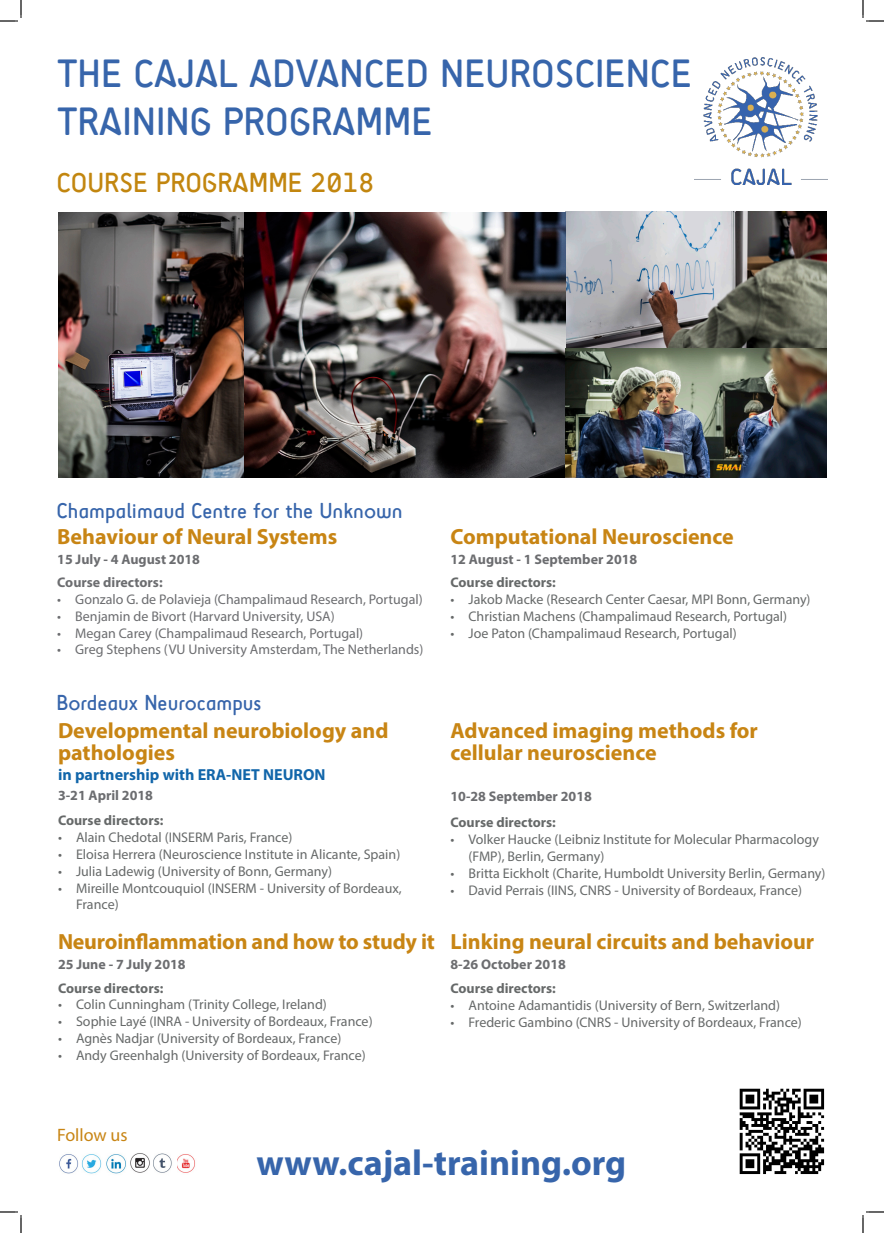
<style>
.page{position:relative;width:884px;height:1233px;background:#fff}
.page>*{position:absolute;margin:0;border:0;box-sizing:border-box;transform-origin:0 0}
.t1{font:40px/48px "Sci Fly Sans";color:#3765ab}
.t2{font:700 36px "Myriad Pro";color:#3765ab}
.t3{font:28px "Sci Fly Sans";color:#c2860f}
.t4{font:700 22px/22px "Myriad Pro";color:#c88514}
.t5{font:22px "Sci Fly Sans";color:#3765ab}
.t6{font:18px "Myriad Pro";color:#c88514}
.t7{font:700 16px "Myriad Pro";color:#1266aa}
.t8{font:14px/16.8px "Myriad Pro";color:#666969}
.t9{font:14px "Myriad Pro";color:#6c6d70}
.t10{font:700 14px/22.8px "Myriad Pro";color:#6c6d70}
.t11{font:700 14px "Myriad Pro";color:#666969}
</style>
<div class="page">
<img style="left:177px;top:1154px;width:18px;height:19px">
<img style="left:59px;top:1153px;width:91px;height:21px">
<img style="left:153px;top:1153px;width:19px;height:20px">
<img style="left:694px;top:57px;width:134px;height:127px">
<img style="left:566px;top:212px;width:260px;height:137px">
<img style="left:59px;top:212px;width:507px;height:266px">
<img style="left:739px;top:1088px;width:86px;height:87px">
<img style="left:566px;top:349px;width:260px;height:129px">
<svg style="left:0;top:1px;width:22px;height:21px"></svg>
<svg style="left:0;top:1211px;width:22px;height:22px"></svg>
<svg style="left:862px;top:1px;width:21px;height:21px"></svg>
<svg style="left:862px;top:1211px;width:21px;height:22px"></svg>
<h1 class="t1" style="left:57px;top:53px;width:636px">THE CAJAL ADVANCED NEUROSCIENCE<br>TRAINING PROGRAMME</h1>
<h3 class="t3" style="left:56px;top:171px;width:320px">COURSE PROGRAMME 2018</h3>
<h3 class="t5" style="left:56px;top:501px;width:348px">Champalimaud Centre for the Unknown</h3>
<h3 class="t4" style="left:57px;top:525px;width:282px">Behaviour of Neural Systems</h3>
<p class="t10" style="left:57px;top:548px;width:144px">15 July - 4 August 2018<br>Course directors:</p>
<p class="t9" style="left:57px;top:590px;width:367px">• Gonzalo G. de Polavieja (Champalimaud Research, Portugal)</p>
<p class="t9" style="left:57px;top:607px;width:279px">• Benjamin de Bivort (Harvard University, USA)</p>
<p class="t9" style="left:57px;top:624px;width:308px">• Megan Carey (Champalimaud Research, Portugal)</p>
<p class="t9" style="left:57px;top:641px;width:368px">• Greg Stephens (VU University Amsterdam, The Netherlands)</p>
<h3 class="t5" style="left:56px;top:693px;width:206px">Bordeaux Neurocampus</h3>
<h3 class="t4" style="left:58px;top:719px;width:332px">Developmental neurobiology and pathologies</h3>
<p class="t7" style="left:58px;top:764px;width:269px">in partnership with ERA-NET NEURON</p>
<p class="t10" style="left:58px;top:783px;width:97px">3-21 April 2018</p>
<p class="t11" style="left:58px;top:811px;width:107px">Course directors:</p>
<p class="t8" style="left:58px;top:829px;width:236px">• Alain Chedotal (INSERM Paris, France)</p>
<p class="t8" style="left:58px;top:845px;width:344px">• Eloisa Herrera (Neuroscience Institute in Alicante, Spain)</p>
<p class="t8" style="left:58px;top:862px;width:276px">• Julia Ladewig (University of Bonn, Germany)</p>
<p class="t8" style="left:76px;top:879px;width:327px;text-indent:-18px">• Mireille Montcouquiol (INSERM - University of Bordeaux,<br>France)</p>
<h3 class="t4" style="left:58px;top:929px;width:378px">Neuroinflammation and how to study it</h3>
<p class="t10" style="left:58px;top:952px;width:129px">25 June - 7 July 2018</p>
<p class="t11" style="left:58px;top:978px;width:107px">Course directors:</p>
<p class="t8" style="left:58px;top:996px;width:270px">• Colin Cunningham (Trinity College, Ireland)</p>
<p class="t8" style="left:58px;top:1013px;width:316px">• Sophie Layé (INRA - University of Bordeaux, France)</p>
<p class="t8" style="left:58px;top:1029px;width:285px">• Agnès Nadjar (University of Bordeaux, France)</p>
<p class="t8" style="left:58px;top:1046px;width:309px">• Andy Greenhalgh (University of Bordeaux, France)</p>
<h3 class="t4" style="left:450px;top:525px;width:285px">Computational Neuroscience</h3>
<p class="t10" style="left:450px;top:548px;width:188px">12 August - 1 September 2018</p>
<p class="t11" style="left:450px;top:573px;width:107px">Course directors:</p>
<p class="t8" style="left:450px;top:590px;width:362px">• Jakob Macke (Research Center Caesar, MPI Bonn, Germany)</p>
<p class="t8" style="left:450px;top:607px;width:338px">• Christian Machens (Champalimaud Research, Portugal)</p>
<p class="t8" style="left:450px;top:624px;width:288px">• Joe Paton (Champalimaud Research, Portugal)</p>
<h3 class="t4" style="left:450px;top:719px;width:309px">Advanced imaging methods for cellular neuroscience</h3>
<p class="t10" style="left:450px;top:784px;width:143px">10-28 September 2018</p>
<p class="t11" style="left:450px;top:813px;width:107px">Course directors:</p>
<p class="t8" style="left:468px;top:831px;width:352px;text-indent:-18px">• Volker Haucke (Leibniz Institute for Molecular Pharmacology (FMP), Berlin, Germany)</p>
<p class="t8" style="left:450px;top:864px;width:376px">• Britta Eickholt (Charite, Humboldt University Berlin, Germany)</p>
<p class="t8" style="left:450px;top:881px;width:353px">• David Perrais (IINS, CNRS - University of Bordeaux, France)</p>
<h3 class="t4" style="left:450px;top:930px;width:365px">Linking neural circuits and behaviour</h3>
<p class="t10" style="left:450px;top:952px;width:117px">8-26 October 2018</p>
<p class="t11" style="left:450px;top:979px;width:107px">Course directors:</p>
<p class="t8" style="left:450px;top:996px;width:331px">• Antoine Adamantidis (University of Bern, Switzerland)</p>
<p class="t8" style="left:450px;top:1013px;width:353px">• Frederic Gambino (CNRS - University of Bordeaux, France)</p>
<p class="t6" style="left:57px;top:1124px;width:72px">Follow us</p>
<h2 class="t2" style="left:256px;top:1139px;width:371px">www.cajal-training.org</h2>
</div>
